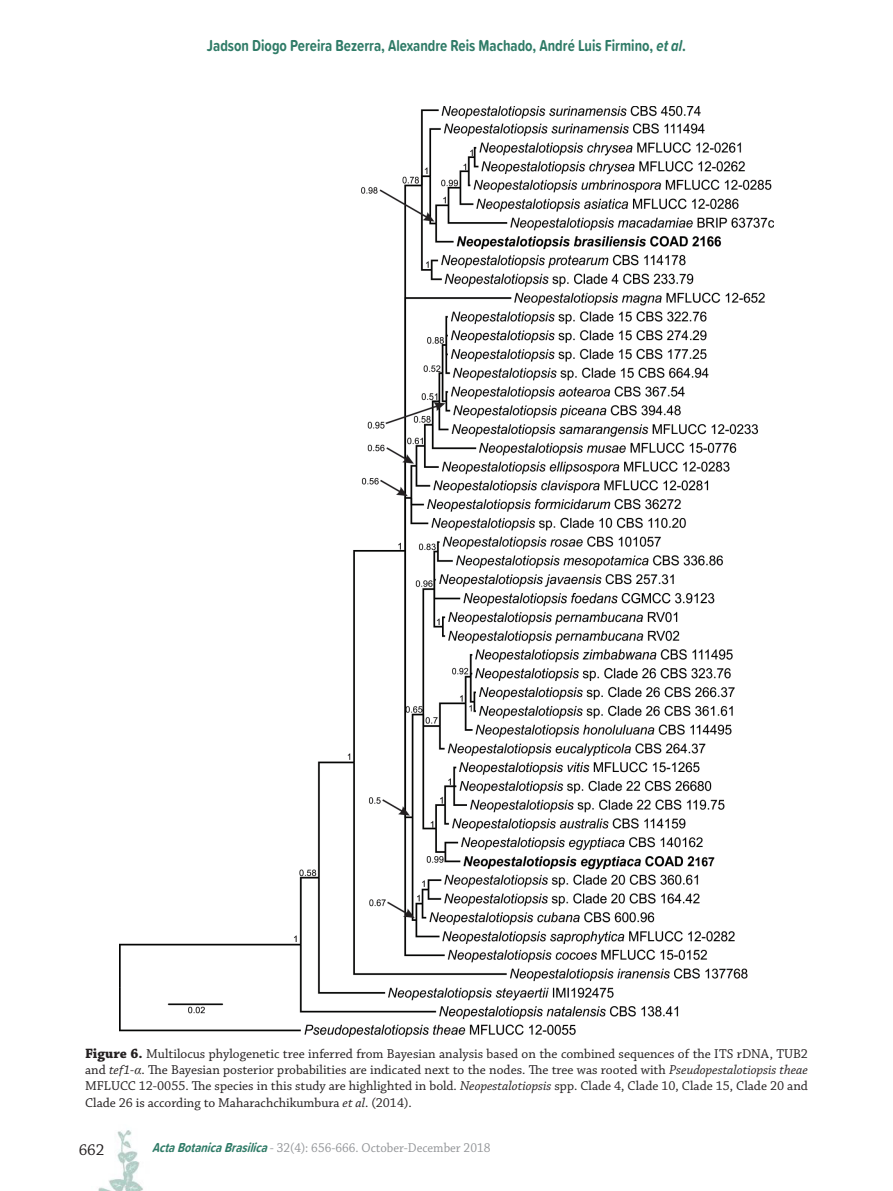
<style>
.page{position:relative;width:893px;height:1191px;background:#fff}
.page>*{position:absolute;margin:0;border:0;box-sizing:border-box;transform-origin:0 0}
.t1{font:700 16.5px "Proxima Soft Cond";color:#2f7b67;scale:.91 1}
.t2{font:16.5px "Chaparral Pro";color:#231f20}
.LEGENDA_-_Tabela_e_F{font:13.5px/16.2px "Chaparral Pro";color:#231f20;text-align:justify}
.t3{font:13.5px "Chaparral Pro";color:#939598;scale:.95 1}
.s1{font-style:italic}
.s2{font-weight:700;font-size:14.25px}
.s3{font-family:"Times New Roman";font-style:italic}
.s4{font-family:"Proxima Soft Cond";font-weight:700;font-style:italic;color:#2f7b67}
</style>
<div class="page">
<img style="left:98px;top:1130px;width:45px;height:61px">
<img style="left:119px;top:107px;width:655px;height:929px">
<p class="t1" style="left:207px;top:33px;width:528px">Jadson Diogo Pereira Bezerra, Alexandre Reis Machado, André Luis Firmino, <span class="s1">et al</span>.</p>
<p class="LEGENDA_-_Tabela_e_F" style="left:85px;top:1046px;width:724px"><span class="s2">Figure 6.</span> Multilocus phylogenetic tree inferred from Bayesian analysis based on the combined sequences of the ITS rDNA, TUB2 and <span class="s1">tef1-</span><span class="s3">α</span>. The Bayesian posterior probabilities are indicated next to the nodes. The tree was rooted with <span class="s1">Pseudopestalotiopsis theae </span>MFLUCC 12-0055. The species in this study are highlighted in bold. <span class="s1">Neopestalotiopsis</span> spp. Clade 4, Clade 10, Clade 15, Clade 20 and Clade 26 is according to Maharachchikumbura <span class="s1">et al</span>. (2014).</p>
<p class="t2" style="left:79px;top:1141px;width:27px">662</p>
<p class="t3" style="left:152px;top:1140px;width:358px"><span class="s4">ActaBotanicaBrasilica</span>- 32(4): 656-666. October-December 2018</p>
</div>
